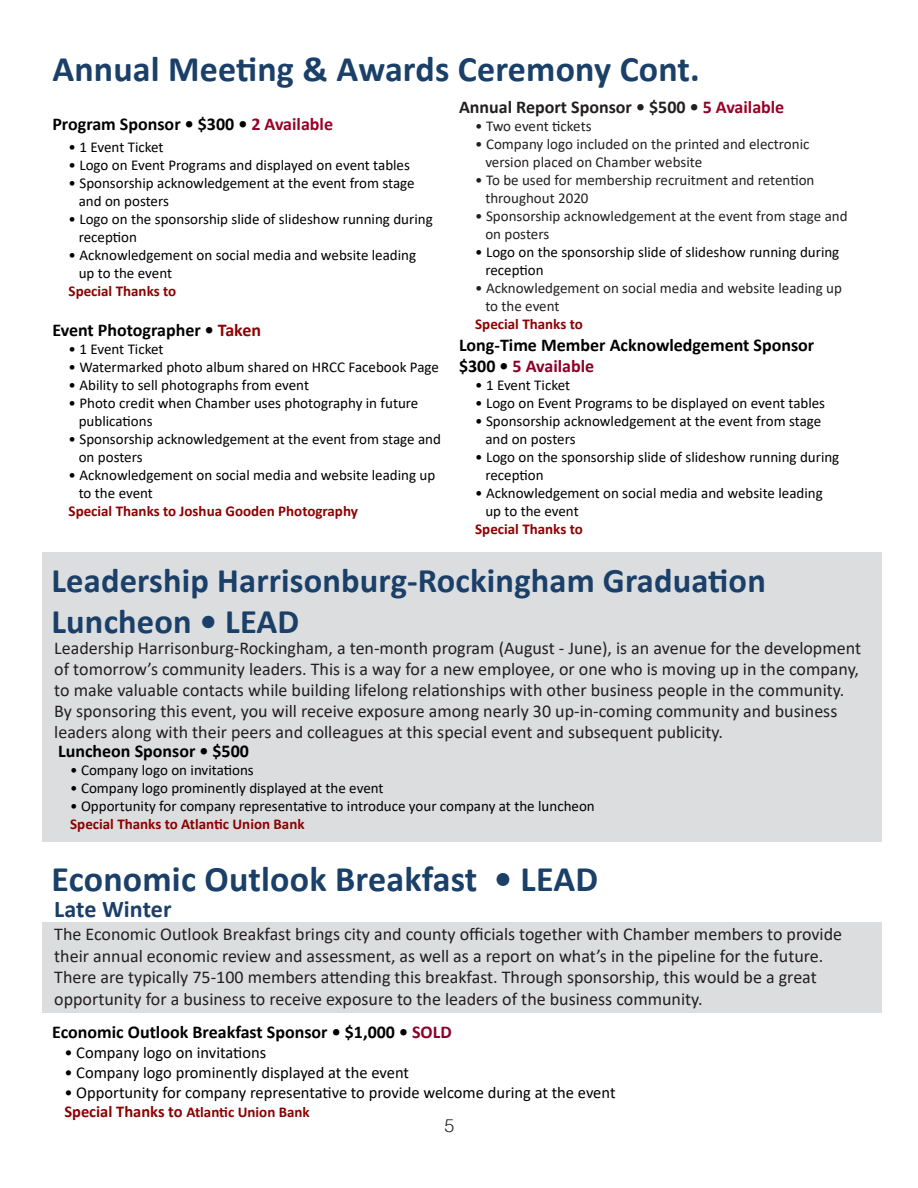
<style>
.page{position:relative;width:918px;height:1188px;background:#fff}
.page>*{position:absolute;margin:0;border:0;box-sizing:border-box;transform-origin:0 0}
.t1{font:700 36px "Calibri";letter-spacing:.005em;color:#1a3f68}
.t2{font:700 34.5px "Calibri";letter-spacing:.005em;color:#1a3f68}
.t3{font:700 24px "Calibri";color:#1a3f68}
.t4{font:18px/21px "Calibri";color:#231f20}
.t5{font:700 18px "Calibri";color:#000}
.t6{font:700 18px "Calibri";color:#231f20}
.t7{font:700 18px "Calibri";color:#8b0128}
.t8{font:300 18px "Helv";color:#231f20}
.t9{font:16.5px "Calibri";color:#000}
.t10{font:15px "Calibri";color:#000}
.t11{font:15px/18px "Calibri";color:#231f20}
.t12{font:700 15px "Calibri";color:#8d0000}
.s1{color:#990026}
.s2{color:#8d0000}
.s3{color:#000}
.s4{color:#8b0128}
.s5{font-size:16.5px}
</style>
<div class="page">
<div style="left:42px;top:552px;width:840px;height:289px;background:#dcdddf"></div>
<div style="left:42px;top:923px;width:840px;height:90px;background:#dcdddf"></div>
<p class="t1" style="left:52px;top:44px;width:649px">Annual Meeting &amp; Awards Ceremony Cont.</p>
<p class="t5" style="left:52px;top:112px;width:282px">Program Sponsor • $300 • <span class="s1">2 Available</span></p>
<p class="t10" style="left:69px;top:137px;width:96px">• 1 Event Ticket</p>
<p class="t10" style="left:69px;top:155px;width:343px">• Logo on Event Programs and displayed on event tables</p>
<p class="t10" style="left:69px;top:173px;width:348px">• Sponsorship acknowledgement at the event from stage</p>
<p class="t10" style="left:79px;top:191px;width:92px">and on posters</p>
<p class="t10" style="left:69px;top:209px;width:366px">• Logo on the sponsorship slide of slideshow running during</p>
<p class="t10" style="left:79px;top:227px;width:60px">reception</p>
<p class="t10" style="left:69px;top:245px;width:349px">• Acknowledgement on social media and website leading</p>
<p class="t10" style="left:79px;top:263px;width:95px">up to the event</p>
<p class="t12" style="left:69px;top:280px;width:109px">Special Thanks to</p>
<p class="t5" style="left:52px;top:317px;width:210px">Event Photographer • <span class="s2">Taken</span></p>
<p class="t10" style="left:69px;top:338px;width:96px">• 1 Event Ticket</p>
<p class="t10" style="left:69px;top:356px;width:372px">• Watermarked photo album shared on HRCC Facebook Page</p>
<p class="t10" style="left:69px;top:374px;width:242px">• Ability to sell photographs from event</p>
<p class="t10" style="left:69px;top:392px;width:351px">• Photo credit when Chamber uses photography in future</p>
<p class="t10" style="left:79px;top:410px;width:75px">publications</p>
<p class="t10" style="left:69px;top:428px;width:374px">• Sponsorship acknowledgement at the event from stage and</p>
<p class="t10" style="left:79px;top:446px;width:65px">on posters</p>
<p class="t10" style="left:69px;top:464px;width:368px">• Acknowledgement on social media and website leading up</p>
<p class="t10" style="left:79px;top:482px;width:76px">to the event</p>
<p class="t12" style="left:69px;top:500px;width:291px">Special Thanks to Joshua Gooden Photography</p>
<p class="t6" style="left:459px;top:94px;width:327px">Annual Report Sponsor • $500 • <span class="s1">5 Available</span></p>
<p class="t11" style="left:475px;top:117px;width:118px">• Two event tickets</p>
<p class="t11" style="left:485px;top:135px;width:326px;text-indent:-10px">• Company logo included on the printed and electronic version placed on Chamber website</p>
<p class="t11" style="left:475px;top:171px;width:341px">• To be used for membership recruitment and retention</p>
<p class="t11" style="left:485px;top:189px;width:105px">throughout 2020</p>
<p class="t11" style="left:475px;top:207px;width:374px">• Sponsorship acknowledgement at the event from stage and</p>
<p class="t11" style="left:485px;top:225px;width:65px">on posters</p>
<p class="t10" style="left:475px;top:242px;width:366px">• Logo on the sponsorship slide of slideshow running during</p>
<p class="t10" style="left:485px;top:260px;width:60px">reception</p>
<p class="t11" style="left:475px;top:279px;width:368px">• Acknowledgement on social media and website leading up</p>
<p class="t11" style="left:485px;top:297px;width:76px">to the event</p>
<p class="t12" style="left:475px;top:313px;width:109px">Special Thanks to</p>
<p class="t5" style="left:459px;top:332px;width:357px">Long-Time Member Acknowledgement Sponsor</p>
<p class="t7" style="left:459px;top:353px;width:137px"><span class="s3">$300 •</span> 5 Available</p>
<p class="t10" style="left:475px;top:375px;width:96px">• 1 Event Ticket</p>
<p class="t10" style="left:475px;top:393px;width:351px">• Logo on Event Programs to be displayed on event tables</p>
<p class="t10" style="left:475px;top:411px;width:348px">• Sponsorship acknowledgement at the event from stage</p>
<p class="t10" style="left:485px;top:429px;width:92px">and on posters</p>
<p class="t10" style="left:475px;top:447px;width:366px">• Logo on the sponsorship slide of slideshow running during</p>
<p class="t10" style="left:485px;top:465px;width:60px">reception</p>
<p class="t10" style="left:475px;top:483px;width:349px">• Acknowledgement on social media and website leading</p>
<p class="t10" style="left:485px;top:501px;width:95px">up to the event</p>
<p class="t12" style="left:475px;top:519px;width:109px">Special Thanks to</p>
<p class="t2" style="left:52px;top:556px;width:716px">Leadership Harrisonburg-Rockingham Graduation</p>
<p class="t2" style="left:52px;top:597px;width:249px">Luncheon • LEAD</p>
<p class="t4" style="left:54px;top:637px;width:808px">Leadership Harrisonburg-Rockingham, a ten-month program (August - June), is an avenue for the development of tomorrow’s community leaders. This is a way for a new employee, or one who is moving up in the company, to make valuable contacts while building lifelong relationships with other business people in the community.<br>By sponsoring this event, you will receive exposure among nearly 30 up-in-coming community and business leaders along with their peers and colleagues at this special event and subsequent publicity.</p>
<p class="t5" style="left:58px;top:738px;width:192px">Luncheon Sponsor • $500</p>
<p class="t10" style="left:70px;top:760px;width:185px">• Company logo on invitations</p>
<p class="t10" style="left:70px;top:778px;width:315px">• Company logo prominently displayed at the event</p>
<p class="t10" style="left:70px;top:796px;width:526px">• Opportunity for company representative to introduce your company at the luncheon</p>
<p class="t12" style="left:70px;top:813px;width:236px">Special Thanks to Atlantic Union Bank</p>
<p class="t1" style="left:52px;top:853px;width:548px">Economic Outlook Breakfast • LEAD</p>
<p class="t3" style="left:54px;top:892px;width:119px">Late Winter</p>
<p class="t4" style="left:54px;top:923px;width:789px;line-height:21.6px">The Economic Outlook Breakfast brings city and county officials together with Chamber members to provide their annual economic review and assessment, as well as a report on what’s in the pipeline for the future.<br>There are typically 75-100 members attending this breakfast. Through sponsorship, this would be a great opportunity for a business to receive exposure to the leaders of the business community.</p>
<p class="t5" style="left:52px;top:1020px;width:401px">Economic Outlook Breakfast Sponsor • $1,000 • <span class="s4">SOLD</span></p>
<p class="t9" style="left:64px;top:1041px;width:203px">• Company logo on invitations</p>
<p class="t9" style="left:64px;top:1061px;width:346px">• Company logo prominently displayed at the event</p>
<p class="t9" style="left:64px;top:1081px;width:553px">• Opportunity for company representative to provide welcome during at the event</p>
<p class="t12" style="left:64px;top:1102px;width:247px"><span class="s5">Special Thanks to</span> Atlantic Union Bank</p>
<p class="t8" style="left:445px;top:1115px;width:12px">5</p>
</div>
